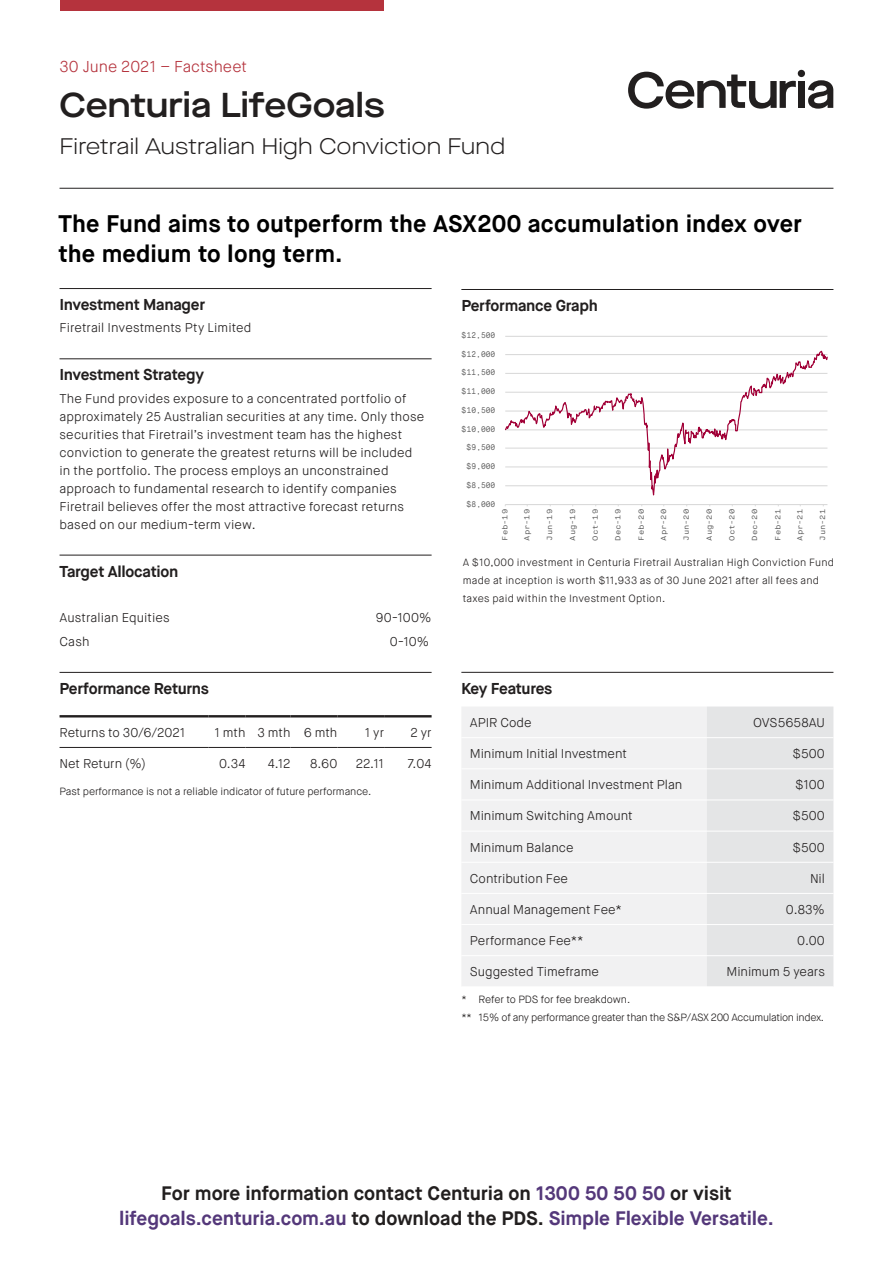
<style>
.page{position:relative;width:893px;height:1263px;background:#fff}
.page>*{position:absolute;margin:0;border:0;box-sizing:border-box;transform-origin:0 0}
.t1{font:600 34.5px "Maison Neue Extended";color:#221f1f}
.t2{font:700 24px/30px "Maison Neue";letter-spacing:.005em;color:#000}
.t3{font:300 22.5px "Maison Neue Extended";color:#221f1f}
.t4{font:700 19.5px/25.5px "Maison Neue";letter-spacing:-.005em;color:#221f1f;text-align:center}
.t5{font:700 15.75px "Maison Neue";letter-spacing:-.02em;color:#221f1f}
.t6{font:300 15.75px "Maison Neue";color:#b5333d}
.t7{font:300 12.75px/18px "Maison Neue";letter-spacing:.005em;color:#221f1f}
.t8{font:300 10.5px/18px "Maison Neue";letter-spacing:.005em;color:#221f1f}
.t9{font:300 10.5px/17.7px "Maison Neue";letter-spacing:-.03em;color:#221f1f}
.t10{font:8.25px "Maison Neue Mono";letter-spacing:-.005em;color:#595959;scale:.89 1}
.t11{font:7.35px "Maison Neue Mono";letter-spacing:-.005em;color:#595959;scale:1.12 1}
.s1{color:#54387a}
</style>
<div class="page">
<hr style="left:60px;top:188px;width:773px;height:1px;background:#221f1f">
<hr style="left:60px;top:288px;width:372px;height:1px;background:#221f1f">
<hr style="left:60px;top:359px;width:372px;height:1px;background:#221f1f">
<hr style="left:60px;top:555px;width:372px;height:1px;background:#221f1f">
<hr style="left:60px;top:672px;width:372px;height:1px;background:#221f1f">
<hr style="left:60px;top:715px;width:148px;height:2px;background:#221f1f">
<hr style="left:208px;top:715px;width:38px;height:2px;background:#221f1f">
<hr style="left:246px;top:715px;width:45px;height:2px;background:#221f1f">
<hr style="left:291px;top:715px;width:46px;height:2px;background:#221f1f">
<hr style="left:337px;top:715px;width:47px;height:2px;background:#221f1f">
<hr style="left:384px;top:715px;width:48px;height:2px;background:#221f1f">
<hr style="left:60px;top:747px;width:148px;height:1px;background:#221f1f">
<hr style="left:208px;top:747px;width:38px;height:1px;background:#221f1f">
<hr style="left:246px;top:747px;width:45px;height:1px;background:#221f1f">
<hr style="left:291px;top:747px;width:46px;height:1px;background:#221f1f">
<hr style="left:337px;top:747px;width:47px;height:1px;background:#221f1f">
<hr style="left:384px;top:747px;width:48px;height:1px;background:#221f1f">
<hr style="left:461px;top:289px;width:372px;height:1px;background:#221f1f">
<hr style="left:461px;top:672px;width:372px;height:1px;background:#221f1f">
<div style="left:462px;top:707px;width:245px;height:279px;background:#f1f1f2"></div>
<div style="left:707px;top:706px;width:126px;height:280px;background:#e4e5e6"></div>
<hr style="left:461px;top:737px;width:246px;height:1px;background:#fff">
<hr style="left:707px;top:737px;width:126px;height:1px;background:#fff">
<hr style="left:461px;top:768px;width:246px;height:1px;background:#fff">
<hr style="left:707px;top:768px;width:126px;height:1px;background:#fff">
<hr style="left:461px;top:800px;width:246px;height:1px;background:#fff">
<hr style="left:707px;top:800px;width:126px;height:1px;background:#fff">
<hr style="left:461px;top:831px;width:246px;height:1px;background:#fff">
<hr style="left:707px;top:831px;width:126px;height:1px;background:#fff">
<hr style="left:461px;top:862px;width:246px;height:1px;background:#fff">
<hr style="left:707px;top:862px;width:126px;height:1px;background:#fff">
<hr style="left:461px;top:893px;width:246px;height:1px;background:#fff">
<hr style="left:707px;top:893px;width:126px;height:1px;background:#fff">
<hr style="left:461px;top:924px;width:246px;height:1px;background:#fff">
<hr style="left:707px;top:924px;width:126px;height:1px;background:#fff">
<hr style="left:461px;top:955px;width:246px;height:1px;background:#fff">
<hr style="left:707px;top:955px;width:126px;height:1px;background:#fff">
<div style="left:60px;top:0;width:324px;height:11px;background:#b5333d"></div>
<div style="left:798px;top:81px;width:7px;height:27px;background:#221f1f"></div>
<svg style="left:808px;top:80px;width:25px;height:29px"></svg>
<div style="left:798px;top:70px;width:7px;height:7px;background:#221f1f;border-radius:50%"></div>
<svg style="left:628px;top:72px;width:168px;height:37px"></svg>
<svg style="left:505px;top:336px;width:323px;height:171px"></svg>
<p class="t6" style="left:60px;top:60px;width:189px">30 June 2021 – Factsheet</p>
<h1 class="t1" style="left:60px;top:84px;width:327px">Centuria LifeGoals</h1>
<h3 class="t3" style="left:60px;top:138px;width:447px">Firetrail Australian High Conviction Fund</h3>
<h2 class="t2" style="left:59px;top:211px;width:745px">The Fund aims to outperform the ASX200 accumulation index over the medium to long term.</h2>
<p class="t5" style="left:60px;top:298px;width:147px">Investment Manager</p>
<p class="t7" style="left:60px;top:320px;width:193px">Firetrail Investments Pty Limited</p>
<p class="t5" style="left:60px;top:369px;width:146px">Investment Strategy</p>
<p class="t7" style="left:60px;top:390px;width:366px">The Fund provides exposure to a concentrated portfolio of approximately 25 Australian securities at any time. Only those securities that Firetrail’s investment team has the highest conviction to generate the greatest returns will be included in the portfolio. The process employs an unconstrained approach to fundamental research to identify companies Firetrail believes offer the most attractive forecast returns based on our medium-term view.</p>
<p class="t5" style="left:60px;top:565px;width:120px">Target Allocation</p>
<p class="t7" style="left:60px;top:610px;width:112px">Australian Equities</p>
<p class="t7" style="left:376px;top:610px;width:57px">90-100%</p>
<p class="t7" style="left:60px;top:634px;width:32px">Cash</p>
<p class="t7" style="left:390px;top:634px;width:41px">0-10%</p>
<p class="t5" style="left:60px;top:682px;width:151px">Performance Returns</p>
<p class="t7" style="left:60px;top:725px;width:128px">Returns to 30/6/2021</p>
<p class="t7" style="left:214px;top:725px;width:124px">1 mth 3 mth 6 mth</p>
<p class="t7" style="left:365px;top:725px;width:21px">1 yr</p>
<p class="t7" style="left:410px;top:725px;width:23px">2 yr</p>
<p class="t7" style="left:60px;top:756px;width:88px">Net Return (%)</p>
<p class="t7" style="left:219px;top:756px;width:28px">0.34</p>
<p class="t7" style="left:268px;top:756px;width:24px">4.12</p>
<p class="t7" style="left:310px;top:756px;width:29px">8.60</p>
<p class="t7" style="left:356px;top:756px;width:30px">22.11</p>
<p class="t7" style="left:408px;top:756px;width:25px">7.04</p>
<p class="t8" style="left:60px;top:783px;width:313px">Past performance is not a reliable indicator of future performance.</p>
<p class="t5" style="left:461px;top:299px;width:138px">Performance Graph</p>
<p class="t10" style="left:462px;top:332px;width:39px">$12,500</p>
<p class="t10" style="left:462px;top:351px;width:39px">$12,000</p>
<p class="t10" style="left:462px;top:369px;width:39px">$11,500</p>
<p class="t10" style="left:462px;top:388px;width:39px">$11,000</p>
<p class="t10" style="left:462px;top:407px;width:39px">$10,500</p>
<p class="t10" style="left:462px;top:425px;width:39px">$10,000</p>
<p class="t10" style="left:466px;top:444px;width:34px">$9,500</p>
<p class="t10" style="left:466px;top:463px;width:34px">$9,000</p>
<p class="t10" style="left:466px;top:481px;width:34px">$8,500</p>
<p class="t10" style="left:466px;top:500px;width:34px">$8,000</p>
<p class="t11" style="left:502px;top:541px;width:30px;rotate:-90deg">Feb-19</p>
<p class="t11" style="left:524px;top:541px;width:30px;rotate:-90deg">Apr-19</p>
<p class="t11" style="left:546px;top:541px;width:30px;rotate:-90deg">Jun-19</p>
<p class="t11" style="left:569px;top:541px;width:30px;rotate:-90deg">Aug-19</p>
<p class="t11" style="left:592px;top:541px;width:30px;rotate:-90deg">Oct-19</p>
<p class="t11" style="left:615px;top:541px;width:30px;rotate:-90deg">Dec-19</p>
<p class="t11" style="left:638px;top:541px;width:30px;rotate:-90deg">Feb-20</p>
<p class="t11" style="left:660px;top:541px;width:30px;rotate:-90deg">Apr-20</p>
<p class="t11" style="left:683px;top:541px;width:30px;rotate:-90deg">Jun-20</p>
<p class="t11" style="left:706px;top:541px;width:30px;rotate:-90deg">Aug-20</p>
<p class="t11" style="left:729px;top:541px;width:30px;rotate:-90deg">Oct-20</p>
<p class="t11" style="left:752px;top:541px;width:30px;rotate:-90deg">Dec-20</p>
<p class="t11" style="left:775px;top:541px;width:30px;rotate:-90deg">Feb-21</p>
<p class="t11" style="left:797px;top:541px;width:30px;rotate:-90deg">Apr-21</p>
<p class="t11" style="left:820px;top:541px;width:30px;rotate:-90deg">Jun-21</p>
<p class="t8" style="left:463px;top:554px;width:373px">A $10,000 investment in Centuria Firetrail Australian High Conviction Fund made at inception is worth $11,933 as of 30 June 2021 after all fees and taxes paid within the Investment Option.</p>
<p class="t5" style="left:461px;top:682px;width:92px">Key Features</p>
<p class="t7" style="left:470px;top:715px;width:63px">APIR Code</p>
<p class="t7" style="left:753px;top:715px;width:73px">OVS5658AU</p>
<p class="t7" style="left:470px;top:746px;width:159px">Minimum Initial Investment</p>
<p class="t7" style="left:792px;top:746px;width:34px">$500</p>
<p class="t7" style="left:470px;top:777px;width:214px">Minimum Additional Investment Plan</p>
<p class="t7" style="left:795px;top:777px;width:31px">$100</p>
<p class="t7" style="left:470px;top:808px;width:164px">Minimum Switching Amount</p>
<p class="t7" style="left:792px;top:808px;width:34px">$500</p>
<p class="t7" style="left:470px;top:839px;width:105px">Minimum Balance</p>
<p class="t7" style="left:792px;top:839px;width:34px">$500</p>
<p class="t7" style="left:470px;top:871px;width:100px">Contribution Fee</p>
<p class="t7" style="left:810px;top:871px;width:16px">Nil</p>
<p class="t7" style="left:470px;top:902px;width:154px">Annual Management Fee*</p>
<p class="t7" style="left:786px;top:902px;width:41px">0.83%</p>
<p class="t7" style="left:470px;top:933px;width:115px">Performance Fee**</p>
<p class="t7" style="left:797px;top:933px;width:29px">0.00</p>
<p class="t7" style="left:470px;top:964px;width:131px">Suggested Timeframe</p>
<p class="t7" style="left:726px;top:964px;width:100px">Minimum 5 years</p>
<p class="t9" style="left:461px;top:992px;width:364px">* Refer to PDS for fee breakdown.<br>** 15% of any performance greater than the S&amp;P/ASX 200 Accumulation index.</p>
<h3 class="t4" style="left:119px;top:1182px;width:656px">For more information contact Centuria on <span class="s1">1300 50 50 50</span> or visit <span class="s1">lifegoals.centuria.com.au</span> to download the PDS. <span class="s1">Simple Flexible Versatile.</span></h3>
</div>
